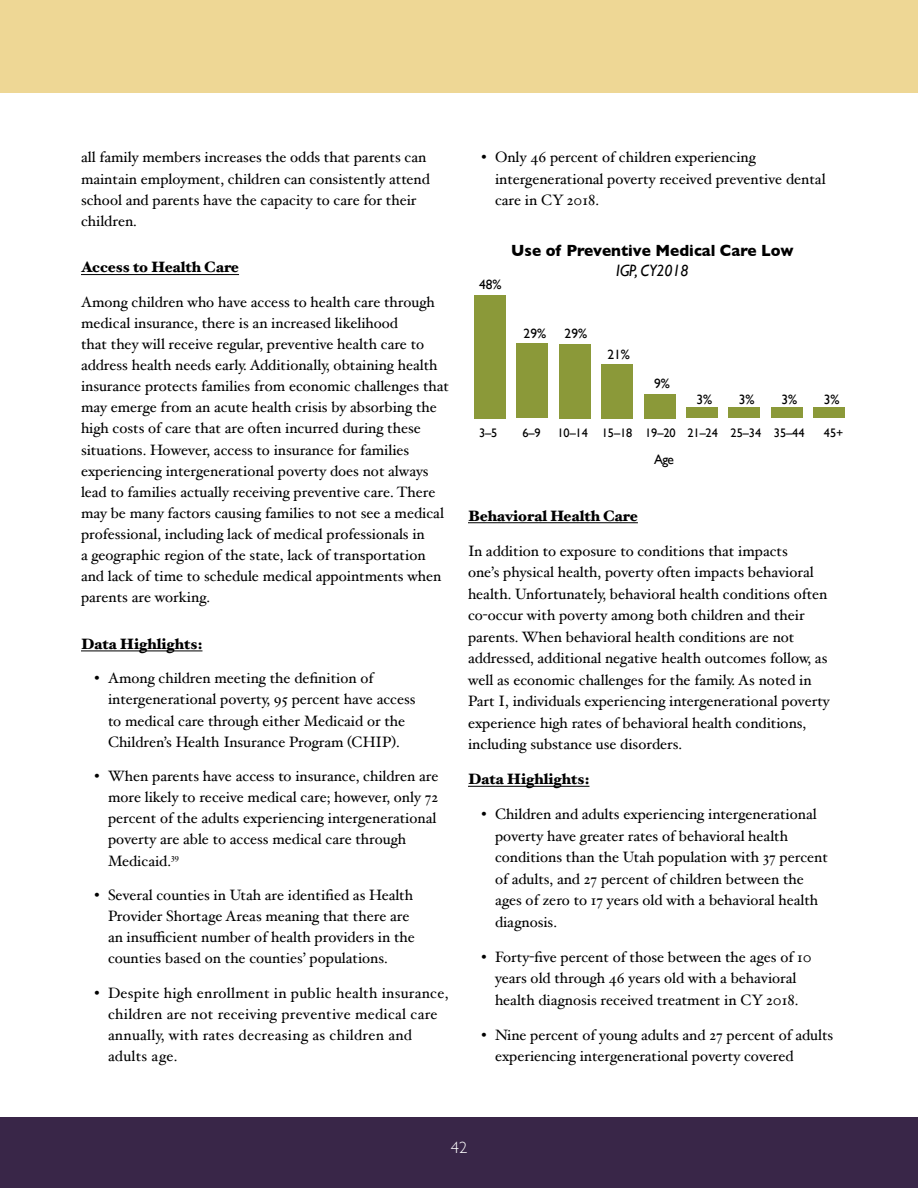
<style>
.page{position:relative;width:918px;height:1188px;background:#fff}
.page>*{position:absolute;margin:0;border:0;box-sizing:border-box;transform-origin:0 0}
.t1{font:700 16.5px "Gill Sans";color:#000;scale:.93 1}
.t2{font:italic 16.5px "Gill Sans";color:#000;scale:.93 1}
.t3{font:300 16.5px "Gill Sans";color:#fff}
.t4{font:15px/21.1px "Hoefler Text";color:#000}
.t5{font:15px/21.1px "Hoefler Text";letter-spacing:.02em;color:#000}
.t6{font:900 15px "Hoefler Text";color:#000}
.t7{font:13.5px "Gill Sans";color:#010101}
.t8{font:13.5px "Gill Sans";color:#000}
.t9{font:12.3px "Gill Sans";color:#000}
</style>
<div class="page">
<div style="left:0;top:1117px;width:918px;height:71px;background:#392648"></div>
<div style="left:0;top:0;width:918px;height:93px;background:#eed795"></div>
<hr style="left:81px;top:274px;width:158px;height:1px;background:#000">
<hr style="left:81px;top:651px;width:121px;height:1px;background:#000">
<hr style="left:468px;top:522px;width:170px;height:1px;background:#000">
<hr style="left:468px;top:786px;width:121px;height:1px;background:#000">
<div style="left:474px;top:295px;width:32px;height:123px;background:#8b9939"></div>
<div style="left:516px;top:344px;width:32px;height:74px;background:#8b9939"></div>
<div style="left:559px;top:344px;width:32px;height:74px;background:#8b9939"></div>
<div style="left:601px;top:364px;width:32px;height:54px;background:#8b9939"></div>
<div style="left:644px;top:394px;width:32px;height:24px;background:#8b9939"></div>
<div style="left:686px;top:407px;width:32px;height:11px;background:#8b9939"></div>
<div style="left:729px;top:407px;width:31px;height:11px;background:#8b9939"></div>
<div style="left:771px;top:407px;width:32px;height:11px;background:#8b9939"></div>
<div style="left:813px;top:407px;width:32px;height:11px;background:#8b9939"></div>
<p class="t4" style="left:81px;top:147px;width:351px">all family members increases the odds that parents can maintain employment, children can consistently attend school and parents have the capacity to care for their children.</p>
<p class="t6" style="left:81px;top:258px;width:160px">Access to Health Care</p>
<p class="t4" style="left:81px;top:291px;width:370px">Among children who have access to health care through medical insurance, there is an increased likelihood<br>that they will receive regular, preventive health care to address health needs early. Additionally, obtaining health insurance protects families from economic challenges that may emerge from an acute health crisis by absorbing the high costs of care that are often incurred during these situations. However, access to insurance for families experiencing intergenerational poverty does not always lead to families actually receiving preventive care. There may be many factors causing families to not see a medical professional, including lack of medical professionals in<br>a geographic region of the state, lack of transportation and lack of time to schedule medical appointments when parents are working.</p>
<p class="t6" style="left:81px;top:635px;width:123px">Data Highlights:</p>
<p class="t4" style="left:108px;top:668px;width:309px;text-indent:-14px">• Among children meeting the definition of intergenerational poverty, 95 percent have access to medical care through either Medicaid or the Children’s Health Insurance Program (CHIP).</p>
<p class="t4" style="left:108px;top:765px;width:332px;text-indent:-14px">• When parents have access to insurance, children are more likely to receive medical care; however, only 72 percent of the adults experiencing intergenerational poverty are able to access medical care through Medicaid.<sup>39</sup></p>
<p class="t4" style="left:108px;top:884px;width:308px;text-indent:-14px">• Several counties in Utah are identified as Health Provider Shortage Areas meaning that there are an insufficient number of health providers in the counties based on the counties’ populations.</p>
<p class="t5" style="left:108px;top:982px;width:342px;text-indent:-14px">• Despite high enrollment in public health insurance, children are not receiving preventive medical care annually, with rates decreasing as children and adults age.</p>
<p class="t4" style="left:495px;top:147px;width:332px;text-indent:-14px">• Only 46 percent of children experiencing intergenerational poverty received preventive dental care in CY 2018.</p>
<p class="t7" style="left:479px;top:277px;width:24px">48%</p>
<p class="t1" style="left:511px;top:238px;width:305px">Use of Preventive Medical Care Low</p>
<p class="t2" style="left:616px;top:261px;width:79px">IGP, CY2018</p>
<p class="t7" style="left:524px;top:325px;width:24px">29%</p>
<p class="t7" style="left:565px;top:325px;width:24px">29%</p>
<p class="t7" style="left:607px;top:346px;width:24px">21%</p>
<p class="t7" style="left:654px;top:376px;width:17px">9%</p>
<p class="t7" style="left:696px;top:391px;width:17px">3%</p>
<p class="t7" style="left:739px;top:391px;width:17px">3%</p>
<p class="t7" style="left:781px;top:391px;width:17px">3%</p>
<p class="t7" style="left:824px;top:391px;width:17px">3%</p>
<p class="t9" style="left:479px;top:425px;width:20px">3–5</p>
<p class="t9" style="left:522px;top:425px;width:20px">6–9</p>
<p class="t9" style="left:557px;top:425px;width:249px">10–14 15–18 19–20 21–24 25–34 35–44</p>
<p class="t9" style="left:824px;top:425px;width:21px">45+</p>
<p class="t8" style="left:654px;top:451px;width:21px">Age</p>
<p class="t6" style="left:468px;top:507px;width:171px">Behavioral Health Care</p>
<p class="t4" style="left:468px;top:540px;width:363px">In addition to exposure to conditions that impacts<br>one’s physical health, poverty often impacts behavioral health. Unfortunately, behavioral health conditions often co-occur with poverty among both children and their parents. When behavioral health conditions are not addressed, additional negative health outcomes follow, as well as economic challenges for the family. As noted in Part I, individuals experiencing intergenerational poverty experience high rates of behavioral health conditions, including substance use disorders.</p>
<p class="t6" style="left:468px;top:770px;width:123px">Data Highlights:</p>
<p class="t4" style="left:495px;top:803px;width:334px;text-indent:-14px">• Children and adults experiencing intergenerational poverty have greater rates of behavioral health conditions than the Utah population with 37 percent of adults, and 27 percent of children between the ages of zero to 17 years old with a behavioral health diagnosis.</p>
<p class="t4" style="left:482px;top:946px;width:332px;text-align:center">• Forty-five percent of those between the ages of 10 years old through 46 years old with a behavioral health diagnosis received treatment in CY 2018.</p>
<p class="t4" style="left:495px;top:1024px;width:340px;text-indent:-14px">• Nine percent of young adults and 27 percent of adults experiencing intergenerational poverty covered</p>
<p class="t3" style="left:451px;top:1134px;width:18px">42</p>
</div>
